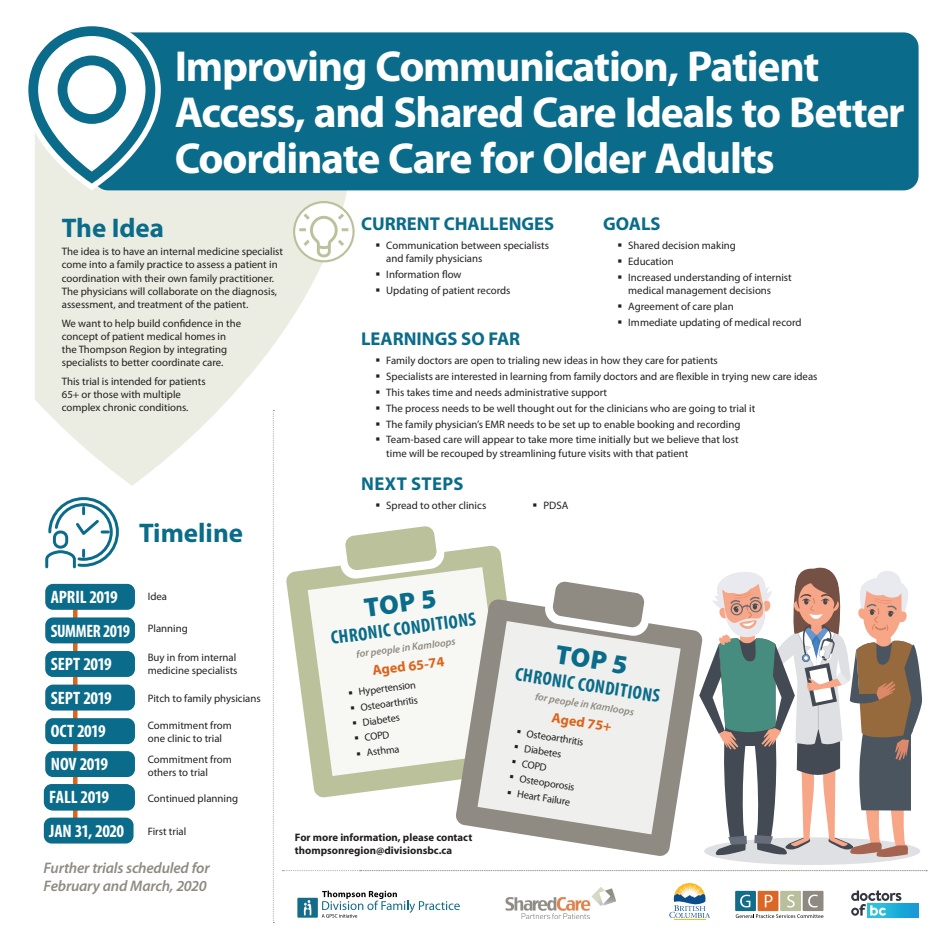
<style>
.page{position:relative;width:951px;height:951px;background:#fff}
.page>*{position:absolute;margin:0;border:0;box-sizing:border-box;transform-origin:0 0}
.t1{font:700 43.5px/46.2px "Myriad Pro";letter-spacing:-.03em;color:#fff}
.t2{font:700 27px "Myriad Pro";color:#0a6c8a}
.t3{font:900 26.91px "Myriad Pro";color:#0a6c8a}
.t4{font:700 condensed 19.11px "Myriad Pro";color:#0a6c8a}
.t5{font:700 18.6px "Myriad Pro";color:#0a6c8a}
.t6{font:700 18.6px "Myriad Pro";letter-spacing:.02em;color:#0a6c8a}
.t7{font:700 condensed 18px/33.3px "Myriad Pro";letter-spacing:-.025em;color:#fff}
.t8{font:italic 600 15.3px/18.4px "Myriad Pro";letter-spacing:-.015em;color:#8f8a82}
.t9{font:700 14.19px "Myriad Pro";color:#dc641c}
.t10{font:10.8px/13.2px "Myriad Pro";color:#231f20}
.t11{font:700 10.8px/13.2px "Myriad Pro";color:#231f20}
.t12{font:10.41px "Myriad Pro";color:#231f20}
.t13{font:italic 600 10.41px "Myriad Pro";color:#8f8a82}
</style>
<div class="page">
<hr style="left:674px;top:919px;width:31px;height:1px;background:#fbb819">
<svg style="left:669px;top:883px;width:41px;height:34px"></svg>
<div style="left:735px;top:890px;width:20px;height:21px;background:#136d89"></div>
<div style="left:757px;top:890px;width:21px;height:21px;background:#dc6626"></div>
<div style="left:780px;top:890px;width:20px;height:21px;background:#babf9b"></div>
<div style="left:802px;top:890px;width:21px;height:21px;background:#8e8a82"></div>
<svg style="left:735px;top:914px;width:88px;height:3px"></svg>
<svg style="left:740px;top:894px;width:10px;height:13px"></svg>
<svg style="left:764px;top:894px;width:8px;height:13px"></svg>
<svg style="left:787px;top:894px;width:7px;height:13px"></svg>
<svg style="left:808px;top:894px;width:9px;height:13px"></svg>
<svg style="left:867px;top:903px;width:51px;height:14px"></svg>
<svg style="left:851px;top:890px;width:50px;height:25px"></svg>
<svg style="left:35px;top:190px;width:319px;height:296px;fill:#ecede2"></svg>
<div style="left:93px;top:32px;width:825px;height:158px;background:#0a6c8a;border-radius:15px"></div>
<div style="left:704px;top:837px;width:216px;height:27px;background:#dfe0e3;border-radius:50%"></div>
<svg style="left:702px;top:567px;width:220px;height:290px"></svg>
<svg style="left:28px;top:26px;width:138px;height:173px"></svg>
<svg style="left:297px;top:890px;width:163px;height:27px"></svg>
<svg style="left:282px;top:870px;width:644px;height:1px"></svg>
<svg style="left:273px;top:410px;width:1px;height:511px"></svg>
<svg style="left:45px;top:497px;width:74px;height:72px"></svg>
<hr style="left:73px;top:597px;width:4px;height:229px;background:#dc641c">
<div style="left:46px;top:585px;width:88px;height:23px;background:#0a6c8a;border-radius:7px"></div>
<div style="left:45px;top:584px;width:90px;height:25px;border:2px solid #0a6c8a;border-radius:7px"></div>
<div style="left:46px;top:618px;width:88px;height:24px;background:#0a6c8a;border-radius:7px"></div>
<div style="left:45px;top:617px;width:90px;height:26px;border:2px solid #0a6c8a;border-radius:7px"></div>
<div style="left:46px;top:652px;width:88px;height:23px;background:#0a6c8a;border-radius:7px"></div>
<div style="left:45px;top:651px;width:90px;height:26px;border:2px solid #0a6c8a;border-radius:7px"></div>
<div style="left:46px;top:685px;width:88px;height:24px;background:#0a6c8a;border-radius:7px"></div>
<div style="left:45px;top:684px;width:90px;height:26px;border:2px solid #0a6c8a;border-radius:7px"></div>
<div style="left:46px;top:719px;width:88px;height:24px;background:#0a6c8a;border-radius:7px"></div>
<div style="left:45px;top:718px;width:90px;height:26px;border:2px solid #0a6c8a;border-radius:7px"></div>
<svg style="left:294px;top:202px;width:59px;height:59px"></svg>
<div style="left:293px;top:201px;width:61px;height:61px;border:2px solid #bbc19b;border-radius:50%"></div>
<svg style="left:299px;top:213px;width:49px;height:44px"></svg>
<div style="left:46px;top:752px;width:88px;height:24px;background:#0a6c8a;border-radius:7px"></div>
<div style="left:45px;top:751px;width:90px;height:26px;border:2px solid #0a6c8a;border-radius:7px"></div>
<div style="left:45px;top:784px;width:90px;height:26px;border:2px solid #0a6c8a;border-radius:7px"></div>
<div style="left:45px;top:785px;width:87px;height:23px;background:#0a6c8a;border-radius:7px"></div>
<div style="left:44px;top:784px;width:89px;height:25px;border:2px solid #0a6c8a;border-radius:7px"></div>
<div style="left:45px;top:818px;width:87px;height:24px;background:#0a6c8a;border-radius:7px"></div>
<div style="left:44px;top:817px;width:89px;height:26px;border:2px solid #0a6c8a;border-radius:7px"></div>
<svg style="left:286px;top:545px;width:221px;height:252px;fill:#f7f8f3"></svg>
<svg style="left:345px;top:526px;width:92px;height:44px"></svg>
<svg style="left:455px;top:598px;width:247px;height:258px;fill:#eff0ed"></svg>
<svg style="left:552px;top:581px;width:92px;height:47px"></svg>
<img style="left:506px;top:887px;width:109px;height:31px">
<h1 class="t1" style="left:175px;top:41px;width:731px">Improving Communication, Patient<br>Access, and Shared Care Ideals to Better<br>Coordinate Care for Older Adults</h1>
<h2 class="t2" style="left:62px;top:210px;width:104px">The Idea</h2>
<p class="t10" style="left:62px;top:245px;width:223px">The idea is to have an internal medicine specialist come into a family practice to assess a patient in coordination with their own family practitioner.<br>The physicians will collaborate on the diagnosis, assessment, and treatment of the patient.</p>
<p class="t10" style="left:62px;top:316px;width:181px">We want to help build confidence in the concept of patient medical homes in the Thompson Region by integrating specialists to better coordinate care.</p>
<p class="t10" style="left:62px;top:374px;width:145px">This trial is intended for patients<br>65+ or those with multiple complex chronic conditions.</p>
<h2 class="t2" style="left:139px;top:515px;width:105px">Timeline</h2>
<h3 class="t5" style="left:361px;top:212px;width:195px">CURRENT CHALLENGES</h3>
<p class="t10" style="left:386px;top:238px;width:164px;text-indent:-11px">▪ Communication between specialists and family physicians</p>
<p class="t10" style="left:375px;top:267px;width:87px">▪ Information flow</p>
<p class="t10" style="left:375px;top:283px;width:136px">▪ Updating of patient records</p>
<h3 class="t5" style="left:603px;top:212px;width:59px">GOALS</h3>
<p class="t10" style="left:617px;top:238px;width:120px">▪ Shared decision making</p>
<p class="t10" style="left:617px;top:254px;width:58px">▪ Education</p>
<p class="t10" style="left:628px;top:270px;width:165px;text-indent:-11px">▪ Increased understanding of internist medical management decisions</p>
<p class="t10" style="left:617px;top:299px;width:118px">▪ Agreement of care plan</p>
<p class="t10" style="left:617px;top:315px;width:186px">▪ Immediate updating of medical record</p>
<h3 class="t5" style="left:361px;top:327px;width:161px">LEARNINGS SO FAR</h3>
<p class="t10" style="left:375px;top:353px;width:344px">▪ Family doctors are open to trialing new ideas in how they care for patients</p>
<p class="t10" style="left:375px;top:369px;width:443px">▪ Specialists are interested in learning from family doctors and are flexible in trying new care ideas</p>
<p class="t10" style="left:375px;top:385px;width:233px">▪ This takes time and needs administrative support</p>
<p class="t10" style="left:375px;top:401px;width:381px">▪ The process needs to be well thought out for the clinicians who are going to trial it</p>
<p class="t10" style="left:375px;top:417px;width:366px">▪ The family physician’s EMR needs to be set up to enable booking and recording</p>
<p class="t10" style="left:386px;top:433px;width:354px;text-indent:-11px">▪ Team-based care will appear to take more time initially but we believe that lost time will be recouped by streamlining future visits with that patient</p>
<h3 class="t6" style="left:361px;top:471px;width:104px">NEXT STEPS</h3>
<p class="t10" style="left:375px;top:498px;width:112px">▪ Spread to other clinics</p>
<p class="t10" style="left:532px;top:498px;width:37px">▪ PDSA</p>
<h3 class="t7" style="left:49px;top:580px;width:82px">APRIL 2019<br>SUMMER 2019<br>SEPT 2019<br>SEPT 2019<br>OCT 2019<br>NOV 2019<br>FALL</h3>
<h3 class="t7" style="left:49px;top:781px;width:77px;line-height:32.9px">NOV 2019<br>JAN 31, 2020</h3>
<p class="t10" style="left:148px;top:590px;width:21px">Idea</p>
<p class="t10" style="left:148px;top:622px;width:41px">Planning</p>
<p class="t10" style="left:148px;top:650px;width:91px">Buy in from internal medicine specialists</p>
<p class="t10" style="left:148px;top:691px;width:114px">Pitch to family physicians</p>
<p class="t10" style="left:148px;top:718px;width:85px">Commitment from one clinic to trial</p>
<p class="t10" style="left:148px;top:752px;width:85px">Commitment from others to trial</p>
<p class="t10" style="left:148px;top:792px;width:92px">Continued planning</p>
<p class="t10" style="left:148px;top:824px;width:40px">First trial</p>
<h3 class="t8" style="left:44px;top:858px;width:167px">Further trials scheduled for<br>February and March, 2020</h3>
<h3 class="t3" style="left:362px;top:589px;width:74px;rotate:-7deg">TOP 5</h3>
<h3 class="t4" style="left:329px;top:626px;width:148px;rotate:-8deg">CHRONIC CONDITIONS</h3>
<p class="t13" style="left:355px;top:648px;width:101px;rotate:-8deg">for people in Kamloops</p>
<h3 class="t9" style="left:371px;top:661px;width:74px;rotate:-8deg">Aged 65-74</h3>
<p class="t12" style="left:347px;top:687px;width:69px;rotate:-8deg">▪ Hypertension</p>
<p class="t12" style="left:349px;top:702px;width:69px;rotate:-8deg">▪ Osteoarthritis</p>
<p class="t12" style="left:351px;top:717px;width:49px;rotate:-8deg">▪ Diabetes</p>
<p class="t12" style="left:353px;top:732px;width:37px;rotate:-8deg">▪ COPD</p>
<p class="t12" style="left:355px;top:747px;width:45px;rotate:-8deg">▪ Asthma</p>
<p class="t11" style="left:295px;top:830px;width:179px">For more information, please contact thompsonregion@divisionsbc.ca</p>
<h3 class="t3" style="left:558px;top:636px;width:74px;rotate:9deg">TOP 5</h3>
<h3 class="t4" style="left:517px;top:661px;width:148px;rotate:9deg">CHRONIC CONDITIONS</h3>
<p class="t13" style="left:536px;top:689px;width:101px;rotate:9deg">for people in Kamloops</p>
<h3 class="t9" style="left:553px;top:708px;width:62px;rotate:9deg">Aged 75+</h3>
<p class="t12" style="left:517px;top:725px;width:69px;rotate:9deg">▪ Osteoarthritis</p>
<p class="t12" style="left:515px;top:740px;width:49px;rotate:9deg">▪ Diabetes</p>
<p class="t12" style="left:512px;top:755px;width:37px;rotate:9deg">▪ COPD</p>
<p class="t12" style="left:510px;top:770px;width:67px;rotate:9deg">▪ Osteoporosis</p>
<p class="t12" style="left:508px;top:785px;width:66px;rotate:9deg">▪ Heart Failure</p>
</div>
